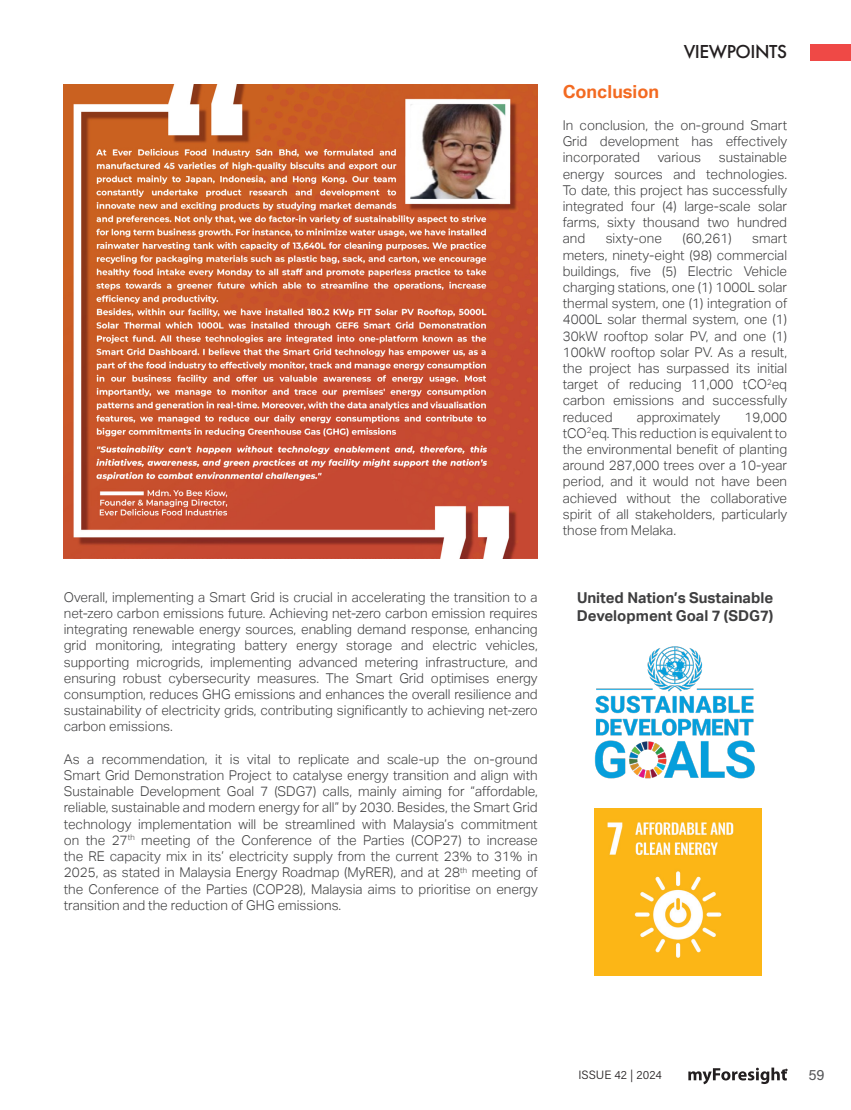
<style>
.page{position:relative;width:851px;height:1110px;background:#fff}
.page>*{position:absolute;margin:0;border:0;box-sizing:border-box;transform-origin:0 0}
.t1{font:500 19.5px "Futura PT";letter-spacing:-.025em;color:#231f20}
.t2{font:700 18px "Aktiv Grotesk";color:#f36a21}
.Paragraph_Style_1{font:700 15px/18px "Aktiv Grotesk";color:#3e3e3f}
.t3{font:15px "Acumin Pro";color:#57585a}
.Paragraph_Style_1-2{font:300 13.5px/16.2px "Aktiv Grotesk";color:#3e3e3f;text-align:justify}
.t4{font:300 12px "Acumin Pro";color:#231f20}
</style>
<div class="page">
<img style="left:594px;top:646px;width:161px;height:133px">
<img style="left:594px;top:808px;width:167px;height:168px">
<img style="left:64px;top:85px;width:473px;height:473px">
<div style="left:809px;top:44px;width:41px;height:16px;background:#ef4946"></div>
<svg style="left:688px;top:1067px;width:99px;height:17px"></svg>
<p class="Paragraph_Style_1-2" style="left:64px;top:589px;width:475px">Overall, implementing a Smart Grid is crucial in accelerating the transition to a net-zero carbon emissions future. Achieving net-zero carbon emission requires integrating renewable energy sources, enabling demand response, enhancing grid monitoring, integrating battery energy storage and electric vehicles, supporting microgrids, implementing advanced metering infrastructure, and ensuring robust cybersecurity measures. The Smart Grid optimises energy consumption, reduces GHG emissions and enhances the overall resilience and sustainability of electricity grids, contributing significantly to achieving net-zero carbon emissions.</p>
<p class="Paragraph_Style_1-2" style="left:64px;top:751px;width:475px">As a recommendation, it is vital to replicate and scale-up the on-ground Smart Grid Demonstration Project to catalyse energy transition and align with Sustainable Development Goal 7 (SDG7) calls, mainly aiming for “affordable, reliable, sustainable and modern energy for all” by 2030. Besides, the Smart Grid technology implementation will be streamlined with Malaysia’s commitment on the 27<sup>th</sup> meeting of the Conference of the Parties (COP27) to increase the RE capacity mix in its’ electricity supply from the current 23% to 31% in 2025, as stated in Malaysia Energy Roadmap (MyRER), and at 28<sup>th</sup> meeting of the Conference of the Parties (COP28), Malaysia aims to prioritise on energy transition and the reduction of GHG emissions.</p>
<h1 class="t1" style="left:683px;top:40px;width:105px">VIEWPOINTS</h1>
<p class="t2" style="left:562px;top:81px;width:98px">Conclusion</p>
<p class="Paragraph_Style_1-2" style="left:562px;top:117px;width:226px">In conclusion, the on-ground Smart Grid development has effectively incorporated</p>
<p class="Paragraph_Style_1-2" style="left:562px;top:150px;width:226px;text-indent:156px">sustainable energy sources and technologies.<br>To date, this project has successfully integrated four (4) large-scale solar farms, sixty thousand two hundred and</p>
<p class="Paragraph_Style_1-2" style="left:657px;top:150px;width:45px">various</p>
<p class="Paragraph_Style_1-2" style="left:605px;top:231px;width:58px">sixty-one</p>
<p class="Paragraph_Style_1-2" style="left:682px;top:231px;width:51px">(60,261)</p>
<p class="Paragraph_Style_1-2" style="left:562px;top:231px;width:226px;text-indent:189px">smart meters, ninety-eight (98) commercial buildings, five (5) Electric Vehicle charging stations, one (1) 1000L solar thermal system, one (1) integration of 4000L solar thermal system, one (1)<br>30kW rooftop solar PV, and one (1)<br>100kW rooftop solar PV. As a result, the project has surpassed its initial target of reducing 11,000 tCO<sup>2</sup>eq carbon emissions and successfully reduced</p>
<p class="Paragraph_Style_1-2" style="left:636px;top:409px;width:85px">approximately</p>
<p class="Paragraph_Style_1-2" style="left:562px;top:409px;width:226px;text-indent:182px">19,000 tCO<sup>2</sup>eq. This reduction is equivalent to the environmental benefit of planting around 287,000 trees over a 10-year period, and it would not have been achieved without the collaborative spirit of all stakeholders, particularly those from Melaka.</p>
<p class="Paragraph_Style_1" style="left:576px;top:589px;width:198px">United Nation’s Sustainable<br>Development Goal 7 (SDG7)</p>
<p class="t4" style="left:578px;top:1067px;width:85px">ISSUE 42 | 2024</p>
<p class="t3" style="left:808px;top:1064px;width:18px">59</p>
</div>
